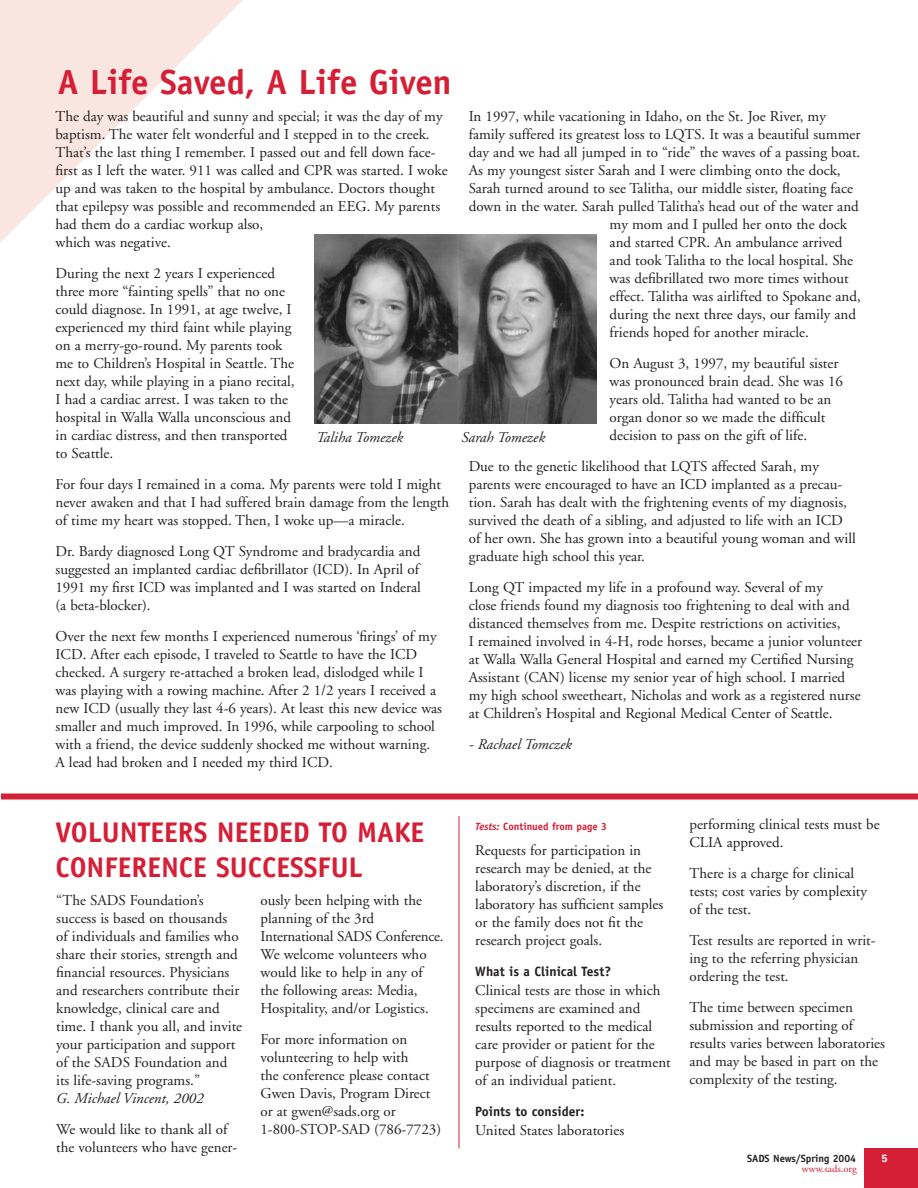
<style>
.page{position:relative;width:918px;height:1188px;background:#fff}
.page>*{position:absolute;margin:0;border:0;box-sizing:border-box;transform-origin:0 0}
.t1{font:700 34.95px "Officina Sans";color:#d51f36}
.t2{font:700 28.5px/34.2px "Officina Sans";color:#d51f36}
.t3{font:15px/18px "Adobe Garamond";color:#231f20}
.t4{font:italic 15px "Adobe Garamond";color:#231f20}
.t5{font:700 13.5px "Officina Sans";color:#231f20}
.t6{font:700 10.5px "Officina Sans";color:#d51f36}
.t7{font:700 10.5px "Officina Sans";color:#231f20}
.t8{font:10.5px "Adobe Garamond";color:#d51f36}
.t9{font:700 10.5px "Univers";color:#fff}
.s1{font-style:italic}
</style>
<div class="page">
<svg style="left:0;top:0;width:243px;height:243px"></svg>
<div style="left:865px;top:1148px;width:53px;height:40px;background:#d51f36"></div>
<div style="left:1px;top:794px;width:917px;height:6px;background:#d51f36"></div>
<img style="left:314px;top:234px;width:282px;height:189px">
<hr style="left:459px;top:816px;width:1px;height:332px;background:#d51f36">
<h1 class="t1" style="left:58px;top:69px;width:395px">A Life Saved, A Life Given</h1>
<p class="t3" style="left:56px;top:109px;width:394px">The day was beautiful and sunny and special; it was the day of my baptism. The water felt wonderful and I stepped in to the creek.<br>That’s the last thing I remember. I passed out and fell down face&shy;first as I left the water. 911 was called and CPR was started. I woke up and was taken to the hospital by ambulance. Doctors thought that epilepsy was possible and recommended an EEG. My parents had them do a cardiac workup also,<br>which was negative.</p>
<p class="t3" style="left:56px;top:266px;width:241px">During the next 2 years I experienced three more “fainting spells” that no one could diagnose. In 1991, at age twelve, I experienced my third faint while playing on a merry-go-round. My parents took me to Children’s Hospital in Seattle. The next day, while playing in a piano recital, I had a cardiac arrest. I was taken to the hospital in Walla Walla unconscious and in cardiac distress, and then transported to Seattle.</p>
<p class="t3" style="left:56px;top:477px;width:395px">For four days I remained in a coma. My parents were told I might never awaken and that I had suffered brain damage from the length of time my heart was stopped. Then, I woke up—a miracle.</p>
<p class="t3" style="left:56px;top:544px;width:367px">Dr. Bardy diagnosed Long QT Syndrome and bradycardia and suggested an implanted cardiac defibrillator (ICD). In April of 1991 my first ICD was implanted and I was started on Inderal (a beta-blocker).</p>
<p class="t3" style="left:56px;top:629px;width:388px">Over the next few months I experienced numerous ‘firings’ of my ICD. After each episode, I traveled to Seattle to have the ICD checked. A surgery re-attached a broken lead, dislodged while I was playing with a rowing machine. After 2 1/2 years I received a new ICD (usually they last 4-6 years). At least this new device was smaller and much improved. In 1996, while carpooling to school with a friend, the device suddenly shocked me without warning.<br>A lead had broken and I needed my third ICD.</p>
<p class="t3" style="left:469px;top:109px;width:359px">In 1997, while vacationing in Idaho, on the St. Joe River, my</p>
<p class="t3" style="left:469px;top:127px;width:393px">family suffered its greatest loss to LQTS. It was a beautiful summer</p>
<p class="t3" style="left:469px;top:145px;width:393px">day and we had all jumped in to “ride” the waves of a passing boat.</p>
<p class="t3" style="left:469px;top:163px;width:373px">As my youngest sister Sarah and I were climbing onto the dock,</p>
<p class="t3" style="left:469px;top:181px;width:386px">Sarah turned around to see Talitha, our middle sister, floating face</p>
<p class="t3" style="left:469px;top:199px;width:392px">down in the water. Sarah pulled Talitha’s head out of the water and</p>
<p class="t3" style="left:610px;top:217px;width:239px">my mom and I pulled her onto the dock</p>
<p class="t3" style="left:610px;top:235px;width:234px">and started CPR. An ambulance arrived</p>
<p class="t3" style="left:610px;top:253px;width:245px">and took Talitha to the local hospital. She</p>
<p class="t3" style="left:610px;top:271px;width:241px">was defibrillated two more times without</p>
<p class="t3" style="left:610px;top:289px;width:253px">effect. Talitha was airlifted to Spokane and,</p>
<p class="t3" style="left:610px;top:307px;width:248px">during the next three days, our family and</p>
<p class="t3" style="left:610px;top:325px;width:201px">friends hoped for another miracle.</p>
<p class="t3" style="left:610px;top:356px;width:235px">On August 3, 1997, my beautiful sister was pronounced brain dead. She was 16 years old. Talitha had wanted to be an organ donor so we made the difficult decision to pass on the gift of life.</p>
<p class="t3" style="left:469px;top:459px;width:388px">Due to the genetic likelihood that LQTS affected Sarah, my parents were encouraged to have an ICD implanted as a precau&shy;tion. Sarah has dealt with the frightening events of my diagnosis, survived the death of a sibling, and adjusted to life with an ICD of her own. She has grown into a beautiful young woman and will graduate high school this year.</p>
<p class="t3" style="left:469px;top:580px;width:395px">Long QT impacted my life in a profound way. Several of my<br>close friends found my diagnosis too frightening to deal with and distanced themselves from me. Despite restrictions on activities,<br>I remained involved in 4-H, rode horses, became a junior volunteer at Walla Walla General Hospital and earned my Certified Nursing Assistant (CAN) license my senior year of high school. I married my high school sweetheart, Nicholas and work as a registered nurse at Children’s Hospital and Regional Medical Center of Seattle.</p>
<p class="t4" style="left:469px;top:738px;width:105px">- Rachael Tomczek</p>
<p class="t4" style="left:316px;top:431px;width:89px">Taliha Tomezek</p>
<p class="t4" style="left:462px;top:431px;width:85px">Sarah Tomezek</p>
<h2 class="t2" style="left:56px;top:818px;width:370px">VOLUNTEERS NEEDED TO MAKE<br>CONFERENCE SUCCESSFUL</h2>
<p class="t3" style="left:56px;top:892px;width:188px">“The SADS Foundation’s success is based on thousands of individuals and families who share their stories, strength and financial resources. Physicians and researchers contribute their knowledge, clinical care and time. I thank you all, and invite your participation and support of the SADS Foundation and its life-saving programs.”</p>
<p class="t4" style="left:56px;top:1092px;width:149px">G. Michael Vincent, 2002</p>
<p class="t3" style="left:56px;top:1121px;width:183px">We would like to thank all of the volunteers who have gener-</p>
<p class="t3" style="left:260px;top:892px;width:185px">ously been helping with the planning of the 3rd<br>International SADS Conference.<br>We welcome volunteers who would like to help in any of the following areas: Media,<br>Hospitality, and/or Logistics.</p>
<p class="t3" style="left:260px;top:1031px;width:182px">For more information on volunteering to help with<br>the conference please contact<br>Gwen Davis, Program Direct or at gwen@sads.org or<br>1-800-STOP-SAD (786-7723)</p>
<p class="t6" style="left:475px;top:822px;width:133px"><span class="s1">Tests:</span> Continued from page 3</p>
<p class="t3" style="left:475px;top:843px;width:190px">Requests for participation in research may be denied, at the laboratory’s discretion, if the laboratory has sufficient samples or the family does not fit the research project goals.</p>
<p class="t5" style="left:475px;top:966px;width:137px">What is a Clinical Test?</p>
<p class="t3" style="left:475px;top:983px;width:197px">Clinical tests are those in which specimens are examined and results reported to the medical care provider or patient for the purpose of diagnosis or treatment of an individual patient.</p>
<p class="t5" style="left:475px;top:1106px;width:111px">Points to consider:</p>
<p class="t3" style="left:475px;top:1123px;width:150px">United States laboratories</p>
<p class="t3" style="left:689px;top:817px;width:192px">performing clinical tests must be<br>CLIA approved.</p>
<p class="t3" style="left:689px;top:866px;width:179px">There is a charge for clinical tests; cost varies by complexity of the test.</p>
<p class="t3" style="left:689px;top:933px;width:188px">Test results are reported in writ&shy;ing to the referring physician ordering the test.</p>
<p class="t3" style="left:689px;top:1000px;width:197px">The time between specimen submission and reporting of results varies between laboratories and may be based in part on the complexity of the testing.</p>
<p class="t7" style="left:747px;top:1155px;width:110px">SADS News/Spring 2004</p>
<p class="t9" style="left:882px;top:1154px;width:7px">5</p>
<p class="t8" style="left:802px;top:1165px;width:56px">www.sads.org</p>
</div>
